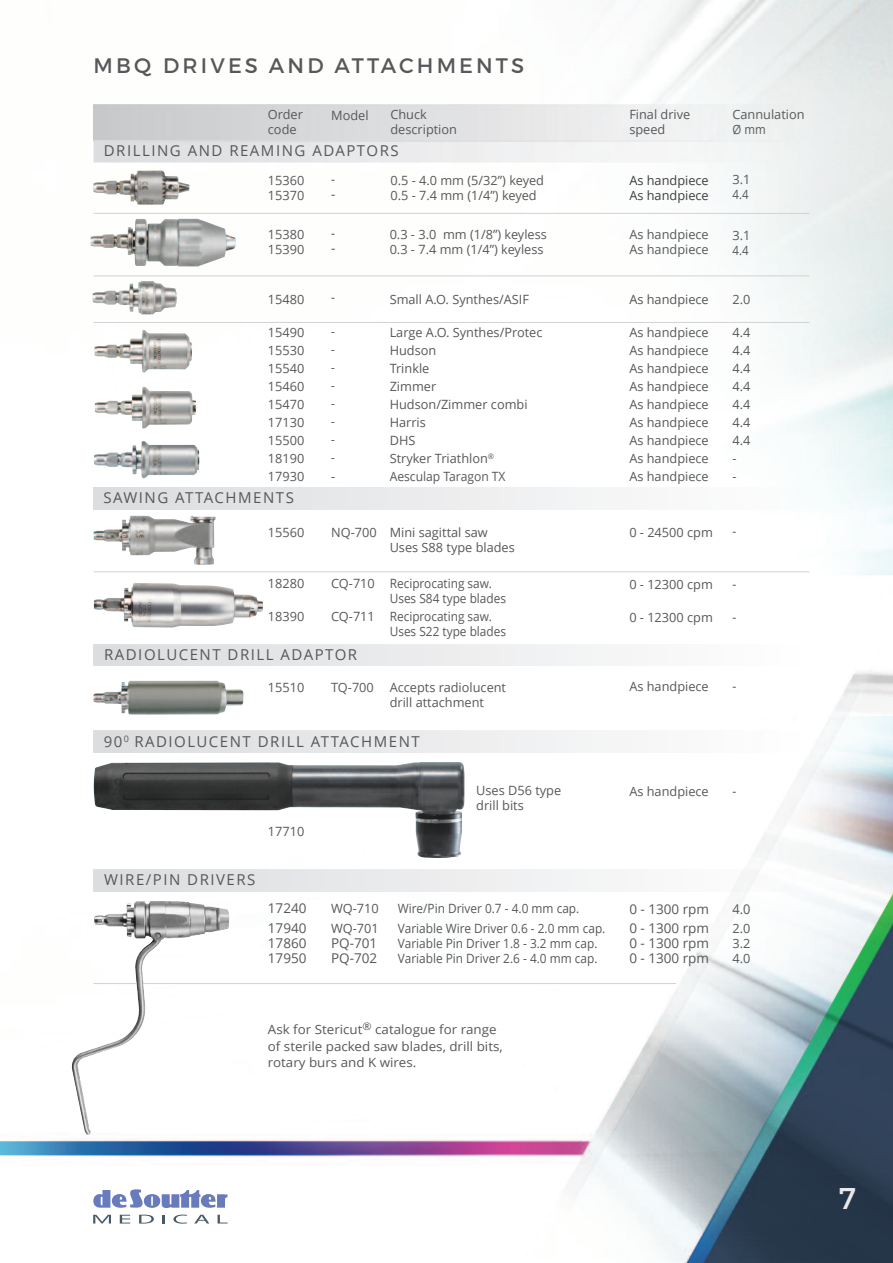
<style>
.page{position:relative;width:893px;height:1263px;background:#fff}
.page>*{position:absolute;margin:0;border:0;box-sizing:border-box;transform-origin:0 0}
.t1{font:30px "Montserrat";color:#e7e8e9}
.t2{font:21px "Montserrat";letter-spacing:.15em;color:#57585a}
.t3{font:15px "Open Sans";letter-spacing:.1em;color:#57585a}
.t4{font:13.5px/15px "Open Sans";color:#57585a}
.t5{font:13.5px/15px "Open Sans";color:#57585a;scale:.9 1}
.t6{font:13.5px "Open Sans";color:#57585a;scale:.95 1}
.t7{font:13.5px/15px "Open Sans";color:#545557;scale:.9 1}
.t8{font:12.75px/18px "Open Sans";color:#57585a}
.t9{font:12.75px/15px "Open Sans";color:#57585a;scale:.93 1}
.t10{font:12.75px/16.5px "Open Sans";color:#57585a;scale:1.05 1}
.t11{font:12.75px/15px "Open Sans";color:#3e3e3f}
.t12{font:12.75px "Open Sans";color:#545557}
.t13{font:12.75px/18px "Open Sans";color:#4f5469;text-align:justify;scale:.9 1}
.t14{font:12.75px "Open Sans";color:#5a5a5d}
.t15{font:12.75px "Open Sans";color:#4f5469}
</style>
<div class="page">
<img style="left:0;top:0;width:893px;height:1263px">
<img style="left:94px;top:105px;width:715px;height:58px">
<svg style="left:93px;top:1189px;width:134px;height:19px"></svg>
<svg style="left:139px;top:1215px;width:15px;height:8px"></svg>
<svg style="left:162px;top:1215px;width:3px;height:8px"></svg>
<svg style="left:173px;top:1214px;width:14px;height:9px"></svg>
<svg style="left:194px;top:1215px;width:15px;height:8px"></svg>
<svg style="left:218px;top:1215px;width:10px;height:8px"></svg>
<svg style="left:93px;top:1215px;width:18px;height:8px"></svg>
<svg style="left:120px;top:1215px;width:10px;height:8px"></svg>
<img style="left:93px;top:170px;width:97px;height:35px">
<img style="left:91px;top:227px;width:42px;height:28px">
<img style="left:133px;top:219px;width:103px;height:47px">
<img style="left:92px;top:281px;width:85px;height:33px">
<img style="left:94px;top:330px;width:98px;height:43px">
<img style="left:93px;top:515px;width:123px;height:50px">
<img style="left:94px;top:583px;width:169px;height:44px">
<img style="left:93px;top:681px;width:151px;height:34px">
<hr style="left:94px;top:571px;width:715px;height:1px;background:#d1d2d4">
<hr style="left:94px;top:983px;width:582px;height:1px;background:#d1d2d4">
<hr style="left:94px;top:322px;width:715px;height:1px;background:#d1d2d4">
<hr style="left:94px;top:213px;width:715px;height:1px;background:#d1d2d4">
<hr style="left:94px;top:276px;width:715px;height:1px;background:#d1d2d4">
<img style="left:72px;top:901px;width:157px;height:234px">
<img style="left:94px;top:140px;width:715px;height:1px">
<img style="left:94px;top:488px;width:715px;height:21px">
<img style="left:94px;top:644px;width:715px;height:22px">
<img style="left:94px;top:731px;width:715px;height:21px">
<img style="left:94px;top:870px;width:712px;height:21px">
<img style="left:94px;top:441px;width:105px;height:37px">
<img style="left:95px;top:387px;width:101px;height:42px">
<img style="left:94px;top:762px;width:371px;height:96px">
<h2 class="t2" style="left:94px;top:57px;width:432px">MBQ DRIVES AND ATTACHMENTS</h2>
<p class="t8" style="left:268px;top:107px;width:37px;line-height:15px">Order code</p>
<p class="t8" style="left:732px;top:107px;width:74px;line-height:15px">Cannulation<br>Ø mm</p>
<p class="t8" style="left:732px;top:171px;width:19px;line-height:15px">3.1<br>4.4</p>
<p class="t8" style="left:629px;top:107px;width:63px;line-height:15px">Final drive speed</p>
<p class="t11" style="left:629px;top:173px;width:81px">As handpiece<br>As handpiece</p>
<p class="t8" style="left:331px;top:106px;width:39px">Model</p>
<p class="t8" style="left:390px;top:107px;width:68px;line-height:15px">Chuck description</p>
<p class="t8" style="left:390px;top:172px;width:155px;line-height:15px">0.5 - 4.0 mm (5/32”) keyed<br>0.5 - 7.4 mm (1/4”) keyed</p>
<p class="t3" style="left:104px;top:140px;width:296px">DRILLING AND REAMING ADAPTORS</p>
<p class="t8" style="left:268px;top:173px;width:38px;line-height:15px">15360<br>15370</p>
<p class="t5" style="left:331px;top:171px;width:6px">- -</p>
<p class="t7" style="left:331px;top:225px;width:6px">- -</p>
<p class="t8" style="left:390px;top:226px;width:159px;line-height:15px">0.3 - 3.0 mm (1/8”) keyless<br>0.3 - 7.4 mm (1/4”) keyless</p>
<p class="t8" style="left:629px;top:227px;width:81px;line-height:15px">As handpiece<br>As handpiece</p>
<p class="t8" style="left:390px;top:290px;width:141px">Small A.O. Synthes/ASIF</p>
<p class="t12" style="left:629px;top:290px;width:81px">As handpiece</p>
<p class="t8" style="left:390px;top:323px;width:154px">Large A.O. Synthes/Protec<br>Hudson<br>Trinkle<br>Zimmer<br>Hudson/Zimmer combi<br>Harris<br>DHS<br>Stryker Triathlon<sup>®<br></sup>Aesculap Taragon TX</p>
<p class="t8" style="left:629px;top:323px;width:81px;text-align:justify">As handpiece As handpiece As handpiece As handpiece As handpiece As handpiece As handpiece As handpiece As handpiece</p>
<p class="t8" style="left:268px;top:227px;width:38px;line-height:15px">15380<br>15390</p>
<p class="t8" style="left:732px;top:228px;width:19px;line-height:15px">3.1<br>4.4</p>
<p class="t8" style="left:732px;top:290px;width:19px">2.0</p>
<p class="t8" style="left:732px;top:323px;width:19px">4.4<br>4.4<br>4.4<br>4.4<br>4.4<br>4.4<br>4.4 -<br>-</p>
<p class="t12" style="left:268px;top:290px;width:38px">15480</p>
<p class="t8" style="left:268px;top:323px;width:38px;text-align:justify">15490<br>15530<br>15540<br>15460<br>15470<br>17130<br>15500<br>18190<br>17930</p>
<p class="t5" style="left:331px;top:289px;width:6px">-</p>
<p class="t13" style="left:331px;top:322px;width:6px">- - - - - - - -</p>
<p class="t15" style="left:331px;top:468px;width:6px">-</p>
<p class="t3" style="left:103px;top:487px;width:192px">SAWING ATTACHMENTS</p>
<p class="t8" style="left:268px;top:523px;width:38px">15560</p>
<p class="t8" style="left:268px;top:574px;width:38px">18280</p>
<p class="t8" style="left:268px;top:607px;width:38px">18390</p>
<p class="t8" style="left:331px;top:523px;width:47px">NQ-700</p>
<p class="t8" style="left:331px;top:574px;width:45px">CQ-710</p>
<p class="t8" style="left:331px;top:607px;width:45px">CQ-711</p>
<p class="t3" style="left:104px;top:644px;width:255px">RADIOLUCENT DRILL ADAPTOR</p>
<p class="t8" style="left:268px;top:678px;width:38px">15510</p>
<p class="t14" style="left:331px;top:678px;width:44px">TQ-700</p>
<p class="t8" style="left:390px;top:524px;width:127px;line-height:15px">Mini sagittal saw<br>Uses S88 type blades</p>
<p class="t9" style="left:390px;top:575px;width:127px">Reciprocating saw.<br>Uses S84 type blades</p>
<p class="t9" style="left:390px;top:608px;width:127px">Reciprocating saw.<br>Uses S22 type blades</p>
<p class="t8" style="left:390px;top:679px;width:118px;line-height:15px">Accepts radiolucent drill attachment</p>
<p class="t3" style="left:104px;top:731px;width:318px">90<sup>0</sup> RADIOLUCENT DRILL ATTACHMENT</p>
<p class="t8" style="left:268px;top:822px;width:38px">17710</p>
<p class="t3" style="left:104px;top:869px;width:153px">WIRE/PIN DRIVERS</p>
<p class="t8" style="left:476px;top:783px;width:86px;line-height:15px">Uses D56 type drill bits</p>
<p class="t4" style="left:268px;top:898px;width:40px;line-height:19.5px">17240<br>17940</p>
<p class="t4" style="left:268px;top:935px;width:40px">17860<br>17950</p>
<p class="t8" style="left:331px;top:898px;width:49px;line-height:19.5px">WQ-710<br>WQ-701</p>
<p class="t4" style="left:331px;top:935px;width:48px">PQ-701<br>PQ-702</p>
<p class="t9" style="left:398px;top:898px;width:225px;line-height:19.5px">Wire/Pin Driver 0.7 - 4.0 mm cap.<br>Variable Wire Driver 0.6 - 2.0 mm cap.</p>
<p class="t9" style="left:398px;top:935px;width:216px">Variable Pin Driver 1.8 - 3.2 mm cap.<br>Variable Pin Driver 2.6 - 4.0 mm cap.</p>
<p class="t10" style="left:268px;top:1021px;width:225px">Ask for Stericut<sup>®</sup> catalogue for range of sterile packed saw blades, drill bits, rotary burs and K wires.</p>
<p class="t8" style="left:629px;top:523px;width:85px">0 - 24500 cpm</p>
<p class="t8" style="left:629px;top:575px;width:85px">0 - 12300 cpm</p>
<p class="t8" style="left:629px;top:608px;width:85px">0 - 12300 cpm</p>
<p class="t5" style="left:732px;top:523px;width:6px">-</p>
<p class="t5" style="left:732px;top:576px;width:6px">-</p>
<p class="t5" style="left:732px;top:609px;width:6px">-</p>
<p class="t8" style="left:629px;top:677px;width:81px">As handpiece</p>
<p class="t5" style="left:732px;top:679px;width:6px">-</p>
<p class="t8" style="left:629px;top:782px;width:81px">As handpiece</p>
<p class="t5" style="left:732px;top:783px;width:6px">-</p>
<p class="t4" style="left:629px;top:899px;width:81px;line-height:19.5px">0 - 1300 rpm<br>0 - 1300 rpm</p>
<p class="t4" style="left:629px;top:935px;width:81px">0 - 1300 rpm<br>0 - 1300 rpm</p>
<p class="t6" style="left:732px;top:899px;width:21px">4.0</p>
<p class="t8" style="left:732px;top:921px;width:20px;line-height:15px;text-align:justify">2.0<br>3.2<br>4.0</p>
<h1 class="t1" style="left:839px;top:1186px;width:19px">7</h1>
</div>
